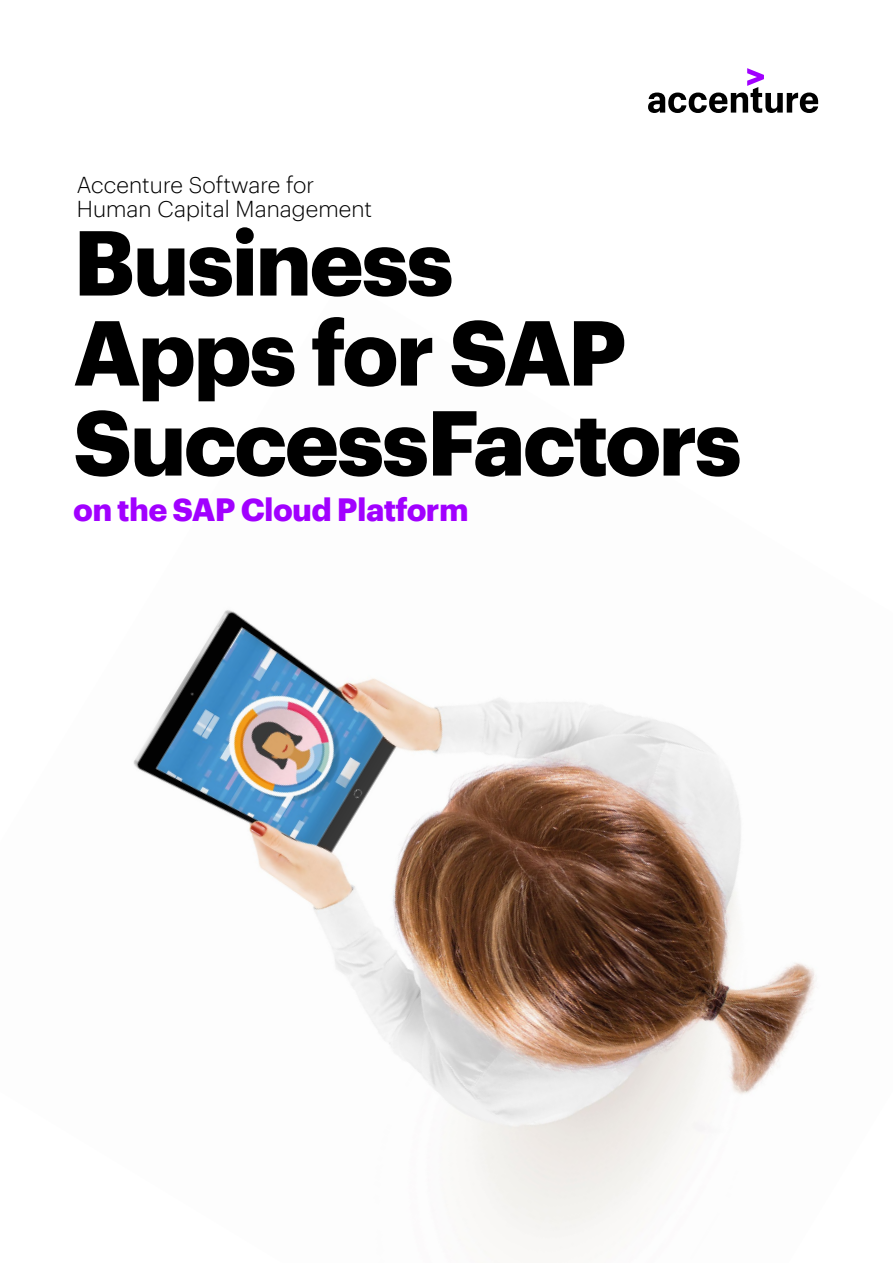
<style>
.page{position:relative;width:893px;height:1263px;background:#fff}
.page>*{position:absolute;margin:0;border:0;box-sizing:border-box;transform-origin:0 0}
.Cover_Head{font:700 90px/90px "Graphik";letter-spacing:-.03em;color:#000}
.Cover_Subhead_2{font:700 31.5px "Graphik";letter-spacing:-.02em;color:#a100ff}
.Cover_Top{font:300 22.5px/24px "Graphik";color:#000}
</style>
<div class="page">
<img style="left:133px;top:610px;width:683px;height:644px">
<svg style="left:648px;top:68px;width:170px;height:45px"></svg>
<p class="Cover_Top" style="left:77px;top:171px;width:297px">Accenture Software for<br>Human Capital Management</p>
<p class="Cover_Head" style="left:73px;top:210px;width:670px">Business<br>Apps for SAP<br>SuccessFactors</p>
<p class="Cover_Subhead_2" style="left:73px;top:485px;width:397px">on the SAP Cloud Platform</p>
</div>
